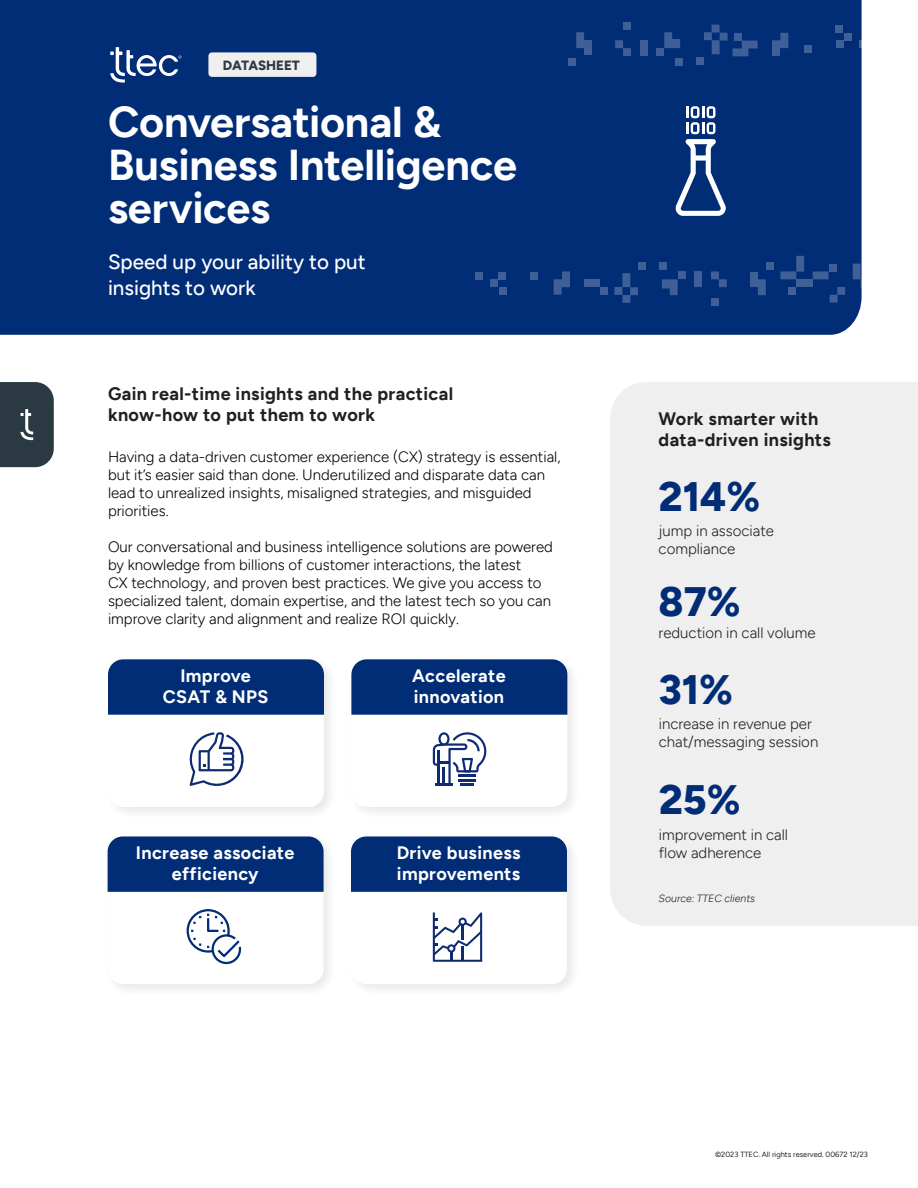
<style>
.page{position:relative;width:918px;height:1188px;background:#fff}
.page>*{position:absolute;margin:0;border:0;box-sizing:border-box;transform-origin:0 0}
.TT21-Headline{font:700 43.2px/43.2px "Figtree";letter-spacing:-.005em;color:#fff}
.TT21-Body{font:800 41.1px "Figtree";color:#012c76}
.Cover_Subhead{font:500 20.55px/25.8px "Figtree";color:#fff}
.TT21-Subhead_A{font:700 18px/21px "Figtree";letter-spacing:.02em;color:#231f20}
.TT21-Subhead_A-2{font:700 18px/21px "Figtree";letter-spacing:.02em;color:#fff;text-align:center}
.TT21-Subhead_A-3{font:300 15px/18px "Figtree";color:#000}
.TT21-Body-2{font:300 15px/18px "Figtree";color:#231f20}
.t1{font:800 13.35px "Figtree";color:#2b3a42}
.TT21-Body-3{font:italic 300 10.5px "Figtree";color:#231f20}
.t2{font:7.5px "Figtree";color:#231f20}
</style>
<div class="page">
<div style="left:610px;top:382px;width:308px;height:544px;background:#f0efef"></div>
<div style="left:105px;top:656px;width:232px;height:164px;background:#231f20;opacity:.1"></div>
<div style="left:108px;top:659px;width:216px;height:148px;background:#fff;border-radius:15px"></div>
<div style="left:105px;top:833px;width:232px;height:164px;background:#231f20;opacity:.1"></div>
<div style="left:108px;top:836px;width:216px;height:148px;background:#fff;border-radius:15px"></div>
<div style="left:348px;top:656px;width:233px;height:164px;background:#231f20;opacity:.1"></div>
<div style="left:352px;top:659px;width:215px;height:148px;background:#fff;border-radius:15px"></div>
<div style="left:348px;top:833px;width:232px;height:164px;background:#f9f9f9"></div>
<div style="left:351px;top:836px;width:216px;height:148px;background:#fff;border-radius:15px"></div>
<div style="left:0;top:0;width:862px;height:335px;background:#012c76"></div>
<svg style="left:0;top:382px;width:54px;height:85px;background:#39474e"></svg>
<div style="left:208px;top:52px;width:108px;height:25px;background:#f0efef;border-radius:4px"></div>
<svg style="left:110px;top:47px;width:71px;height:36px"></svg>
<svg style="left:675px;top:106px;width:51px;height:110px"></svg>
<div style="left:600px;top:287px;width:8px;height:8px;background:#3f6097"></div>
<div style="left:584px;top:279px;width:16px;height:8px;background:#3f6097"></div>
<div style="left:788px;top:287px;width:8px;height:8px;background:#3f6097"></div>
<div style="left:766px;top:262px;width:8px;height:8px;background:#3f6097"></div>
<div style="left:638px;top:262px;width:8px;height:8px;background:#3f6097"></div>
<div style="left:499px;top:272px;width:7px;height:8px;background:#3f6097"></div>
<div style="left:491px;top:280px;width:7px;height:7px;background:#3f6097"></div>
<div style="left:694px;top:271px;width:8px;height:16px;background:#3f6097"></div>
<div style="left:475px;top:272px;width:8px;height:8px;background:#3f6097"></div>
<div style="left:750px;top:273px;width:8px;height:14px;background:#3f6097"></div>
<div style="left:829px;top:264px;width:8px;height:8px;background:#3f6097"></div>
<svg style="left:711px;top:271px;width:16px;height:16px"></svg>
<div style="left:711px;top:298px;width:8px;height:8px;background:#3f6097"></div>
<svg style="left:853px;top:264px;width:9px;height:23px"></svg>
<div style="left:659px;top:262px;width:8px;height:8px;background:#3f6097"></div>
<svg style="left:830px;top:287px;width:15px;height:16px"></svg>
<div style="left:530px;top:272px;width:8px;height:8px;background:#3f6097"></div>
<svg style="left:554px;top:271px;width:16px;height:24px"></svg>
<div style="left:678px;top:271px;width:8px;height:8px;background:#3f6097"></div>
<svg style="left:813px;top:271px;width:16px;height:8px"></svg>
<div style="left:499px;top:287px;width:8px;height:8px;background:#3f6097"></div>
<svg style="left:614px;top:273px;width:24px;height:30px"></svg>
<div style="left:796px;top:279px;width:17px;height:8px;background:#3f6097"></div>
<svg style="left:780px;top:256px;width:24px;height:23px"></svg>
<svg style="left:662px;top:279px;width:16px;height:16px"></svg>
<svg style="left:758px;top:279px;width:8px;height:16px"></svg>
<div style="left:568px;top:58px;width:8px;height:8px;background:#3f6097"></div>
<div style="left:696px;top:57px;width:8px;height:8px;background:#3f6097"></div>
<div style="left:836px;top:41px;width:7px;height:7px;background:#3f6097"></div>
<div style="left:844px;top:33px;width:7px;height:8px;background:#3f6097"></div>
<div style="left:640px;top:40px;width:8px;height:16px;background:#3f6097"></div>
<svg style="left:859px;top:40px;width:3px;height:8px"></svg>
<div style="left:584px;top:40px;width:8px;height:15px;background:#3f6097"></div>
<svg style="left:615px;top:40px;width:16px;height:16px"></svg>
<div style="left:623px;top:22px;width:8px;height:8px;background:#3f6097"></div>
<div style="left:675px;top:58px;width:8px;height:8px;background:#3f6097"></div>
<div style="left:804px;top:46px;width:8px;height:7px;background:#3f6097"></div>
<svg style="left:772px;top:33px;width:16px;height:23px"></svg>
<div style="left:656px;top:48px;width:8px;height:8px;background:#3f6097"></div>
<div style="left:835px;top:25px;width:8px;height:8px;background:#3f6097"></div>
<svg style="left:704px;top:25px;width:54px;height:31px;background:#173e81"></svg>
<svg style="left:664px;top:32px;width:16px;height:16px"></svg>
<svg style="left:576px;top:32px;width:8px;height:16px"></svg>
<svg style="left:186px;top:909px;width:56px;height:56px"></svg>
<svg style="left:190px;top:732px;width:53px;height:54px"></svg>
<svg style="left:433px;top:732px;width:53px;height:54px"></svg>
<svg style="left:433px;top:912px;width:49px;height:50px"></svg>
<div style="left:108px;top:659px;width:216px;height:56px;background:#012c76"></div>
<div style="left:108px;top:836px;width:216px;height:56px;background:#012c76"></div>
<div style="left:351px;top:659px;width:216px;height:56px;background:#012c76"></div>
<div style="left:351px;top:836px;width:216px;height:56px;background:#012c76"></div>
<p class="t1" style="left:223px;top:57px;width:79px">DATASHEET</p>
<p class="TT21-Headline" style="left:108px;top:100px;width:410px">Conversational &amp;<br>Business Intelligence services</p>
<p class="Cover_Subhead" style="left:108px;top:249px;width:259px">Speed up your ability to put insights to work</p>
<p class="TT21-Subhead_A" style="left:108px;top:383px;width:347px">Gain real-time insights and the practical know-how to put them to work</p>
<p class="TT21-Subhead_A-3" style="left:108px;top:448px;width:454px">Having a data-driven customer experience (CX) strategy is essential, but it’s easier said than done. Underutilized and disparate data can lead to unrealized insights, misaligned strategies, and misguided priorities.</p>
<p class="TT21-Subhead_A-3" style="left:108px;top:538px;width:446px">Our conversational and business intelligence solutions are powered by knowledge from billions of customer interactions, the latest<br>CX technology, and proven best practices. We give you access to specialized talent, domain expertise, and the latest tech so you can improve clarity and alignment and realize ROI quickly.</p>
<p class="TT21-Subhead_A-2" style="left:163px;top:665px;width:107px">Improve<br>CSAT &amp; NPS</p>
<p class="TT21-Subhead_A-2" style="left:136px;top:842px;width:160px">Increase associate efficiency</p>
<p class="TT21-Subhead_A-2" style="left:412px;top:665px;width:95px;text-align:left">Accelerate innovation</p>
<p class="TT21-Subhead_A-2" style="left:397px;top:842px;width:125px;text-align:left">Drive business improvements</p>
<p class="TT21-Subhead_A" style="left:659px;top:408px;width:174px">Work smarter with data-driven insights</p>
<p class="TT21-Body" style="left:659px;top:472px;width:103px">214%</p>
<p class="TT21-Body-2" style="left:659px;top:522px;width:117px">jump in associate compliance</p>
<p class="TT21-Body" style="left:659px;top:576px;width:84px">87%</p>
<p class="TT21-Body-2" style="left:659px;top:624px;width:159px">reduction in call volume</p>
<p class="TT21-Body" style="left:659px;top:664px;width:76px">31%</p>
<p class="TT21-Body-2" style="left:659px;top:715px;width:161px">increase in revenue per chat/messaging session</p>
<p class="TT21-Body" style="left:659px;top:774px;width:83px">25%</p>
<p class="TT21-Body-2" style="left:659px;top:826px;width:131px">improvement in call flow adherence</p>
<p class="TT21-Body-3" style="left:659px;top:892px;width:98px">Source: TTEC clients</p>
<p class="t2" style="left:715px;top:1150px;width:154px">©2023 TTEC. All rights reserved. 00672 12/23</p>
</div>
